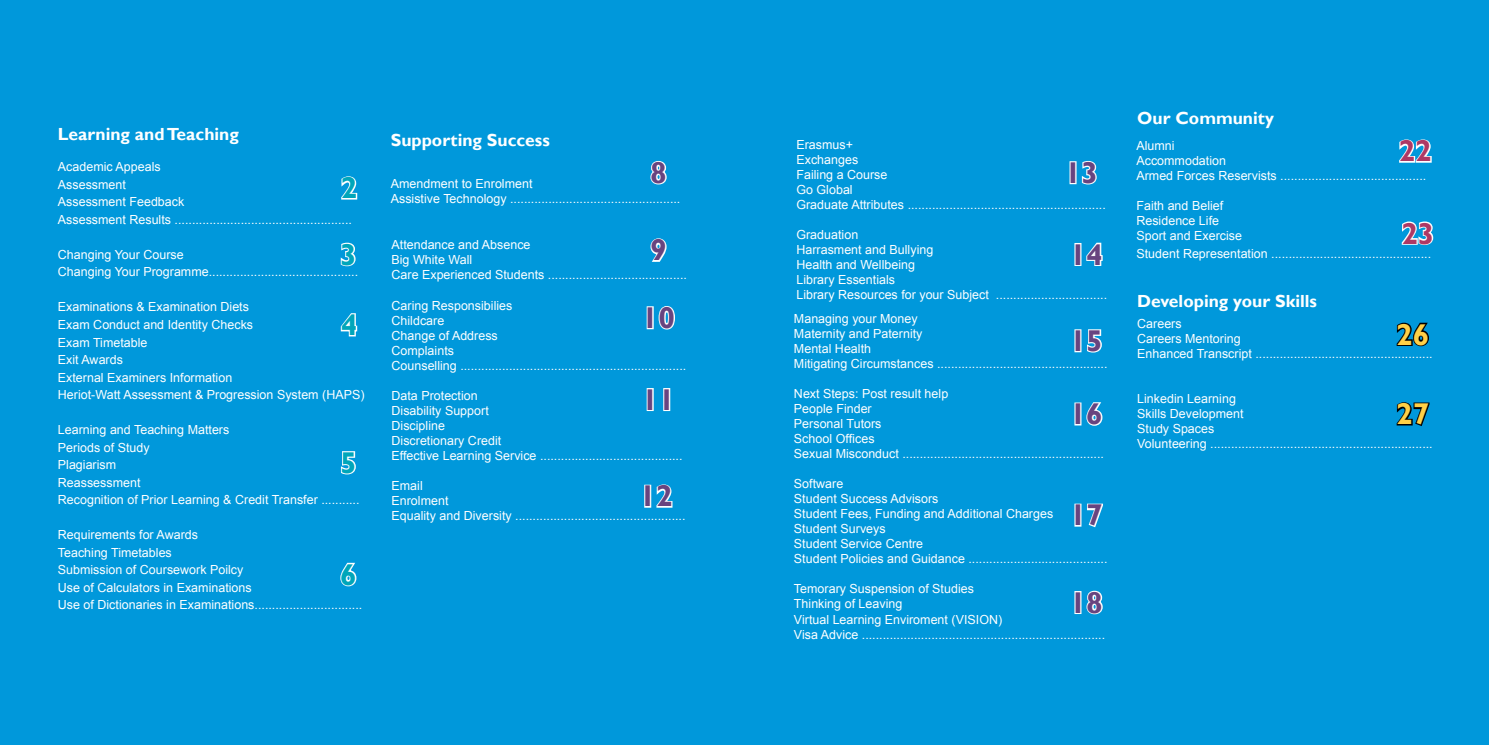
<style>
.page{position:relative;width:1489px;height:745px;background:#fff}
.page>*{position:absolute;margin:0;border:0;box-sizing:border-box;transform-origin:0 0}
.t1{font:700 30px "Gill Sans";color:#68447f}
.t2{font:700 30px "Gill Sans";color:#00a6ba}
.t3{font:700 30px "Gill Sans";color:#ae3864}
.t4{font:700 30px "Gill Sans";color:#ffd047}
.t5{font:700 17.5px "Gill Sans";color:#fff}
.t6{font:12.5px/15px "Arial";color:#fff}
</style>
<div class="page">
<div style="left:744px;top:0;width:744px;height:744px;background:#0098db"></div>
<div style="left:0;top:0;width:744px;height:744px;background:#0098db"></div>
<svg style="left:340px;top:313px;width:18px;height:24px"></svg>
<svg style="left:341px;top:176px;width:17px;height:24px"></svg>
<svg style="left:340px;top:242px;width:16px;height:25px"></svg>
<svg style="left:340px;top:451px;width:16px;height:24px"></svg>
<svg style="left:650px;top:238px;width:17px;height:24px"></svg>
<div style="left:646px;top:306px;width:7px;height:23px;border:2px solid #fff"></div>
<svg style="left:658px;top:306px;width:17px;height:24px"></svg>
<div style="left:646px;top:388px;width:7px;height:23px;border:2px solid #fff"></div>
<div style="left:663px;top:388px;width:7px;height:23px;border:2px solid #fff"></div>
<div style="left:644px;top:484px;width:7px;height:23px;border:2px solid #fff"></div>
<svg style="left:656px;top:484px;width:17px;height:24px"></svg>
<div style="left:1069px;top:161px;width:7px;height:23px;border:2px solid #fff"></div>
<svg style="left:1081px;top:161px;width:16px;height:24px"></svg>
<div style="left:1074px;top:243px;width:7px;height:23px;border:2px solid #fff"></div>
<svg style="left:1086px;top:242px;width:17px;height:24px"></svg>
<div style="left:1074px;top:329px;width:7px;height:23px;border:2px solid #fff"></div>
<svg style="left:1087px;top:329px;width:15px;height:24px"></svg>
<div style="left:1074px;top:402px;width:7px;height:23px;border:2px solid #fff"></div>
<svg style="left:1086px;top:402px;width:17px;height:24px"></svg>
<div style="left:1074px;top:503px;width:7px;height:23px;border:2px solid #fff"></div>
<svg style="left:1087px;top:503px;width:16px;height:25px"></svg>
<svg style="left:1399px;top:139px;width:33px;height:24px"></svg>
<svg style="left:1396px;top:322px;width:33px;height:25px"></svg>
<svg style="left:1396px;top:402px;width:34px;height:24px"></svg>
<svg style="left:340px;top:562px;width:17px;height:25px"></svg>
<div style="left:1074px;top:590px;width:7px;height:23px;border:2px solid #fff"></div>
<svg style="left:1086px;top:590px;width:17px;height:25px"></svg>
<svg style="left:650px;top:161px;width:17px;height:24px"></svg>
<svg style="left:1401px;top:221px;width:33px;height:24px"></svg>
<h2 class="t5" style="left:58px;top:124px;width:183px">Learning and Teaching</h2>
<p class="t6" style="left:58px;top:158px;width:295px;line-height:17.5px">Academic Appeals<br>Assessment<br>Assessment Feedback<br>Assessment Results ...................................................</p>
<p class="t6" style="left:58px;top:246px;width:302px;line-height:17.5px">Changing Your Course<br>Changing Your Programme...........................................</p>
<p class="t6" style="left:58px;top:298px;width:308px;line-height:17.5px">Examinations &amp; Examination Diets<br>Exam Conduct and Identity Checks<br>Exam Timetable<br>Exit Awards<br>External Examiners Information<br>Heriot-Watt Assessment &amp; Progression System (HAPS)</p>
<p class="t6" style="left:58px;top:421px;width:303px;line-height:17.5px">Learning and Teaching Matters<br>Periods of Study<br>Plagiarism<br>Reassessment<br>Recognition of Prior Learning &amp; Credit Transfer ...........</p>
<p class="t6" style="left:58px;top:526px;width:306px;line-height:17.5px">Requirements for Awards<br>Teaching Timetables<br>Submission of Coursework Poilcy<br>Use of Calculators in Examinations<br>Use of Dictionaries in Examinations...............................</p>
<h1 class="t2" style="left:341px;top:170px;width:18px">2</h1>
<h1 class="t2" style="left:340px;top:236px;width:18px">3</h1>
<h1 class="t2" style="left:341px;top:307px;width:18px">4</h1>
<h1 class="t2" style="left:340px;top:444px;width:18px">5</h1>
<h1 class="t2" style="left:340px;top:556px;width:18px">6</h1>
<h2 class="t5" style="left:391px;top:130px;width:161px">Supporting Success</h2>
<h1 class="t1" style="left:650px;top:155px;width:18px">8</h1>
<p class="t6" style="left:391px;top:176px;width:291px">Amendment to Enrolment<br>Assistive Technology .................................................</p>
<h1 class="t1" style="left:650px;top:232px;width:18px">9</h1>
<p class="t6" style="left:391px;top:237px;width:297px">Attendance and Absence<br>Big White Wall<br>Care Experienced Students ........................................</p>
<p class="t6" style="left:391px;top:297px;width:296px">Caring Responsibilies<br>Childcare<br>Change of Address<br>Complaints<br>Counselling .................................................................</p>
<p class="t6" style="left:391px;top:387px;width:292px">Data Protection<br>Disability Support<br>Discipline<br>Discretionary Credit<br>Effective Learning Service .........................................</p>
<p class="t6" style="left:391px;top:477px;width:295px">Email<br>Enrolment<br>Equality and Diversity .................................................</p>
<h1 class="t1" style="left:642px;top:299px;width:35px">10</h1>
<h1 class="t1" style="left:642px;top:381px;width:35px">11</h1>
<h1 class="t1" style="left:639px;top:478px;width:35px">12</h1>
<p class="t6" style="left:796px;top:137px;width:311px">Erasmus+<br>Exchanges<br>Failing a Course<br>Go Global<br>Graduate Attributes .........................................................</p>
<p class="t6" style="left:796px;top:227px;width:312px">Graduation<br>Harrasment and Bullying<br>Health and Wellbeing<br>Library Essentials<br>Library Resources for your Subject ................................</p>
<h1 class="t1" style="left:1064px;top:155px;width:35px">13</h1>
<h1 class="t1" style="left:1069px;top:236px;width:35px">14</h1>
<p class="t6" style="left:794px;top:311px;width:315px">Managing your Money<br>Maternity and Paternity<br>Mental Health<br>Mitigating Circumstances .................................................</p>
<p class="t6" style="left:794px;top:386px;width:311px">Next Steps: Post result help<br>People Finder<br>Personal Tutors<br>School Offices<br>Sexual Misconduct ..........................................................</p>
<p class="t6" style="left:794px;top:476px;width:315px">Software<br>Student Success Advisors<br>Student Fees, Funding and Additional Charges<br>Student Surveys<br>Student Service Centre<br>Student Policies and Guidance ........................................</p>
<p class="t6" style="left:794px;top:581px;width:313px">Temorary Suspension of Studies<br>Thinking of Leaving<br>Virtual Learning Enviroment (VISION)<br>Visa Advice ......................................................................</p>
<h1 class="t1" style="left:1069px;top:322px;width:35px">15</h1>
<h1 class="t1" style="left:1069px;top:396px;width:35px">16</h1>
<h1 class="t1" style="left:1069px;top:497px;width:35px">17</h1>
<h1 class="t1" style="left:1069px;top:584px;width:35px">18</h1>
<h2 class="t5" style="left:1137px;top:107px;width:138px">Our Community</h2>
<h1 class="t3" style="left:1398px;top:133px;width:35px">22</h1>
<p class="t6" style="left:1136px;top:138px;width:291px">Alumni<br>Accommodation<br>Armed Forces Reservists ..........................................</p>
<p class="t6" style="left:1136px;top:198px;width:107px">Faith and Belief<br>Residence Life<br>Sport and Exercise</p>
<p class="t6" style="left:1136px;top:246px;width:296px">Student Representation ..............................................</p>
<h1 class="t3" style="left:1401px;top:215px;width:35px">23</h1>
<h2 class="t5" style="left:1137px;top:290px;width:181px">Developing your Skills</h2>
<p class="t6" style="left:1137px;top:316px;width:297px">Careers<br>Careers Mentoring<br>Enhanced Transcript ...................................................</p>
<p class="t6" style="left:1137px;top:391px;width:297px">Linkedin Learning<br>Skills Development<br>Study Spaces<br>Volunteering ................................................................</p>
<h1 class="t4" style="left:1396px;top:316px;width:35px">26</h1>
<h1 class="t4" style="left:1396px;top:396px;width:35px">27</h1>
</div>
